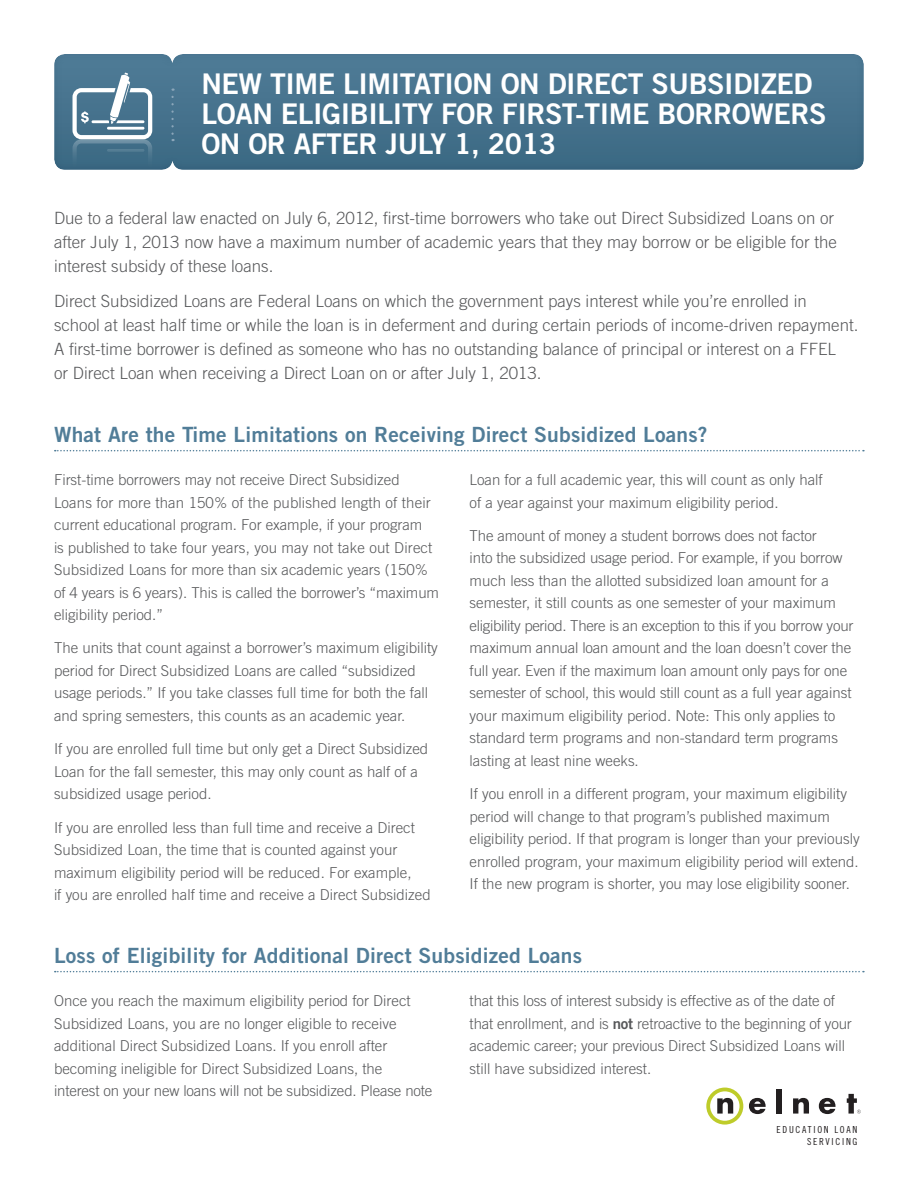
<style>
.page{position:relative;width:918px;height:1188px;background:#fff}
.page>*{position:absolute;margin:0;border:0;box-sizing:border-box;transform-origin:0 0}
.t1{font:28.5px/30px "Trade Gothic LT Std Bd 2";letter-spacing:-.015em;color:#fff}
.t2{font:21px "Trade Gothic LT Std Bd 2";letter-spacing:.01em;color:#517d98}
.body_Copy{font:300 16.8px/24px "Trade Gothic LT Std";color:#57585a}
.body_Copy-2{font:300 15px/22.5px "Trade Gothic LT Std";color:#57585a}
.t3{font:9.75px/11.7px "Trade Gothic LT Std Cn 18";letter-spacing:.18em;color:#231f20;text-align:right}
.s1{font-family:"Trade Gothic LT Std Bd 2";font-weight:400}
</style>
<div class="page">
<svg style="left:706px;top:1088px;width:37px;height:37px"></svg>
<svg style="left:749px;top:1098px;width:17px;height:16px"></svg>
<div style="left:776px;top:1089px;width:5px;height:25px;background:#231f20"></div>
<svg style="left:793px;top:1098px;width:16px;height:16px"></svg>
<svg style="left:819px;top:1098px;width:17px;height:16px"></svg>
<svg style="left:847px;top:1094px;width:14px;height:20px"></svg>
<svg style="left:55px;top:450px;width:809px;height:1px"></svg>
<svg style="left:55px;top:971px;width:809px;height:1px"></svg>
<div style="left:54px;top:53px;width:811px;height:119px;background:#517d98;opacity:.25"></div>
<svg style="left:171px;top:97px;width:3px;height:44px"></svg>
<svg style="left:73px;top:73px;width:79px;height:99px"></svg>
<p class="t1" style="left:201px;top:68px;width:627px">NEW TIME LIMITATION ON DIRECT SUBSIDIZED<br>LOAN ELIGIBILITY FOR FIRST-TIME BORROWERS<br>ON OR AFTER JULY 1, 2013</p>
<p class="body_Copy" style="left:54px;top:206px;width:784px">Due to a federal law enacted on July 6, 2012, first-time borrowers who take out Direct Subsidized Loans on or after July 1, 2013 now have a maximum number of academic years that they may borrow or be eligible for the interest subsidy of these loans.</p>
<p class="body_Copy" style="left:54px;top:289px;width:806px">Direct Subsidized Loans are Federal Loans on which the government pays interest while you’re enrolled in<br>school at least half time or while the loan is in deferment and during certain periods of income-driven repayment.<br>A first-time borrower is defined as someone who has no outstanding balance of principal or interest on a FFEL<br>or Direct Loan when receiving a Direct Loan on or after July 1, 2013.</p>
<p class="t2" style="left:54px;top:422px;width:655px">What Are the Time Limitations on Receiving Direct Subsidized Loans?</p>
<p class="body_Copy-2" style="left:54px;top:468px;width:387px">First-time borrowers may not receive Direct Subsidized Loans for more than 150% of the published length of their current educational program. For example, if your program<br>is published to take four years, you may not take out Direct Subsidized Loans for more than six academic years (150% of 4 years is 6 years). This is called the borrower’s “maximum eligibility period.”</p>
<p class="body_Copy-2" style="left:54px;top:637px;width:385px">The units that count against a borrower’s maximum eligibility period for Direct Subsidized Loans are called “subsidized usage periods.” If you take classes full time for both the fall and spring semesters, this counts as an academic year.</p>
<p class="body_Copy-2" style="left:54px;top:737px;width:376px">If you are enrolled full time but only get a Direct Subsidized<br>Loan for the fall semester, this may only count as half of a subsidized usage period.</p>
<p class="body_Copy-2" style="left:54px;top:816px;width:378px">If you are enrolled less than full time and receive a Direct Subsidized Loan, the time that is counted against your maximum eligibility period will be reduced. For example,<br>if you are enrolled half time and receive a Direct Subsidized</p>
<p class="body_Copy-2" style="left:470px;top:468px;width:355px">Loan for a full academic year, this will count as only half of a year against your maximum eligibility period.</p>
<p class="body_Copy-2" style="left:470px;top:524px;width:385px">The amount of money a student borrows does not factor<br>into the subsidized usage period. For example, if you borrow much less than the allotted subsidized loan amount for a semester, it still counts as one semester of your maximum eligibility period. There is an exception to this if you borrow your maximum annual loan amount and the loan doesn’t cover the full year. Even if the maximum loan amount only pays for one semester of school, this would still count as a full year against your maximum eligibility period. Note: This only applies to standard term programs and non-standard term programs lasting at least nine weeks.</p>
<p class="body_Copy-2" style="left:470px;top:782px;width:392px">If you enroll in a different program, your maximum eligibility period will change to that program’s published maximum eligibility period. If that program is longer than your previously enrolled program, your maximum eligibility period will extend.<br>If the new program is shorter, you may lose eligibility sooner.</p>
<p class="t2" style="left:54px;top:943px;width:530px">Loss of Eligibility for Additional Direct Subsidized Loans</p>
<p class="body_Copy-2" style="left:54px;top:989px;width:380px">Once you reach the maximum eligibility period for Direct Subsidized Loans, you are no longer eligible to receive additional Direct Subsidized Loans. If you enroll after becoming ineligible for Direct Subsidized Loans, the<br>interest on your new loans will not be subsidized. Please note</p>
<p class="body_Copy-2" style="left:470px;top:989px;width:384px">that this loss of interest subsidy is effective as of the date of that enrollment, and is <span class="s1">not</span> retroactive to the beginning of your academic career; your previous Direct Subsidized Loans will still have subsidized interest.</p>
<p class="t3" style="left:776px;top:1124px;width:83px">EDUCATION LOAN<br>SERVICING</p>
</div>
